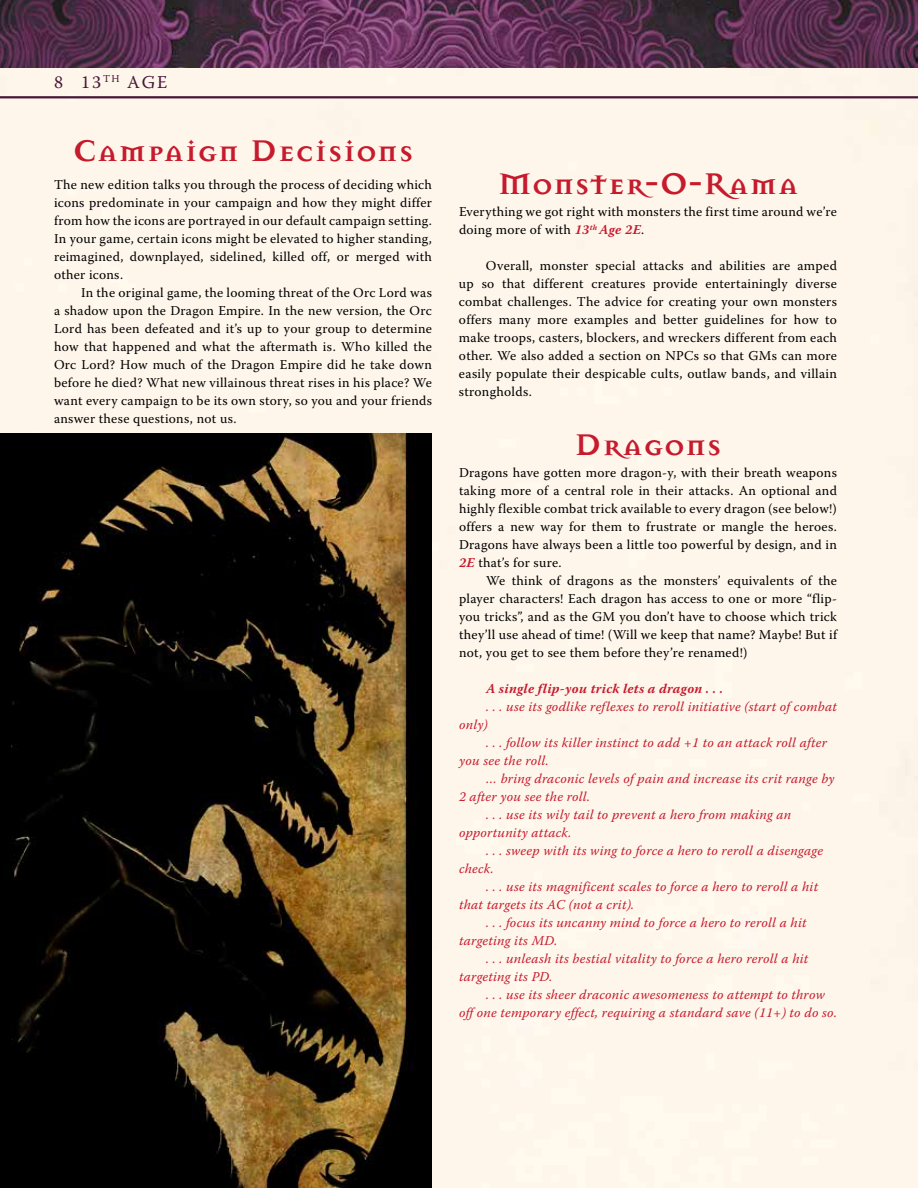
<style>
.page{position:relative;width:918px;height:1188px;background:#fff}
.page>*{position:absolute;margin:0;border:0;box-sizing:border-box;transform-origin:0 0}
.t1{font:700 33px "Mason Serif";letter-spacing:.02em;color:#c61a2d}
.t2{font:18px "Warnock Pro";color:#471537}
.t3{font:13.5px/18px "Warnock Pro";letter-spacing:.02em;color:#000;text-align:justify}
.t4{font:italic 13.5px/18px "Warnock Pro";letter-spacing:.02em;color:#c61a2d}
.t5{font:italic 700 13.5px "Warnock Pro";letter-spacing:.02em;color:#c61a2d}
.s1{font-weight:700;font-style:italic;color:#c61a2d}
</style>
<div class="page">
<hr style="left:0;top:96px;width:918px;height:2px;background:#471537">
<img style="left:0;top:0;width:918px;height:68px">
<img style="left:0;top:433px;width:432px;height:755px">
<h2 class="t2" style="left:54px;top:72px;width:115px">8 13<sup>TH</sup> AGE</h2>
<h1 class="t1" style="left:72px;top:132px;width:343px">Campaign Decisions</h1>
<p class="t3" style="left:54px;top:175px;width:380px">The new edition talks you through the process of deciding which icons predominate in your campaign and how they might differ from how the icons are portrayed in our default campaign setting.<br>In your game, certain icons might be elevated to higher standing, reimagined, downplayed, sidelined, killed off, or merged with other icons.</p>
<p class="t3" style="left:54px;top:283px;width:380px;text-indent:27px">In the original game, the looming threat of the Orc Lord was a shadow upon the Dragon Empire. In the new version, the Orc Lord has been defeated and it’s up to your group to determine how that happened and what the aftermath is. Who killed the Orc Lord? How much of the Dragon Empire did he take down before he died? What new villainous threat rises in his place? We want every campaign to be its own story, so you and your friends answer these questions, not us.</p>
<h1 class="t1" style="left:498px;top:164px;width:302px">Monster-O-Rama</h1>
<p class="t3" style="left:459px;top:202px;width:379px">Everything we got right with monsters the first time around we’re doing more of with <span class="s1">13</span><sup>th</sup> <span class="s1">Age 2E</span>.</p>
<p class="t3" style="left:459px;top:256px;width:379px;text-indent:27px">Overall, monster special attacks and abilities are amped up so that different creatures provide entertainingly diverse combat challenges. The advice for creating your own monsters offers many more examples and better guidelines for how to make troops, casters, blockers, and wreckers different from each other. We also added a section on NPCs so that GMs can more easily populate their despicable cults, outlaw bands, and villain strongholds.</p>
<h1 class="t1" style="left:574px;top:425px;width:149px">Dragons</h1>
<p class="t3" style="left:459px;top:463px;width:380px">Dragons have gotten more dragon-y, with their breath weapons taking more of a central role in their attacks. An optional and highly flexible combat trick available to every dragon (see below!) offers a new way for them to frustrate or mangle the heroes.<br>Dragons have always been a little too powerful by design, and in <span class="s1">2E</span> that’s for sure.</p>
<p class="t3" style="left:459px;top:571px;width:380px;text-indent:27px">We think of dragons as the monsters’ equivalents of the player characters! Each dragon has access to one or more “flip&shy;you tricks”, and as the GM you don’t have to choose which trick they’ll use ahead of time! (Will we keep that name? Maybe! But if not, you get to see them before they’re renamed!)</p>
<p class="t5" style="left:486px;top:680px;width:239px">A single flip-you trick lets a dragon . . .</p>
<p class="t4" style="left:459px;top:697px;width:379px;text-indent:27px">. . . use its godlike reflexes to reroll initiative (start of combat only)</p>
<p class="t4" style="left:459px;top:733px;width:369px;text-indent:27px">. . . follow its killer instinct to add +1 to an attack roll after you see the roll.</p>
<p class="t4" style="left:486px;top:769px;width:350px">… bring draconic levels of pain and increase its crit range by</p>
<p class="t4" style="left:459px;top:787px;width:133px">2 after you see the roll.</p>
<p class="t4" style="left:486px;top:805px;width:307px">. . . use its wily tail to prevent a hero from making an</p>
<p class="t4" style="left:459px;top:823px;width:114px">opportunity attack.</p>
<p class="t4" style="left:486px;top:841px;width:339px">. . . sweep with its wing to force a hero to reroll a disengage</p>
<p class="t4" style="left:459px;top:859px;width:36px">check.</p>
<p class="t4" style="left:486px;top:877px;width:334px">. . . use its magnificent scales to force a hero to reroll a hit</p>
<p class="t4" style="left:459px;top:895px;width:177px">that targets its AC (not a crit).</p>
<p class="t4" style="left:486px;top:913px;width:322px">. . . focus its uncanny mind to force a hero to reroll a hit</p>
<p class="t4" style="left:459px;top:931px;width:100px">targeting its MD.</p>
<p class="t4" style="left:486px;top:949px;width:324px">. . . unleash its bestial vitality to force a hero reroll a hit</p>
<p class="t4" style="left:459px;top:967px;width:95px">targeting its PD.</p>
<p class="t4" style="left:486px;top:985px;width:340px">. . . use its sheer draconic awesomeness to attempt to throw</p>
<p class="t4" style="left:459px;top:1003px;width:379px">off one temporary effect, requiring a standard save (11+) to do so.</p>
</div>
